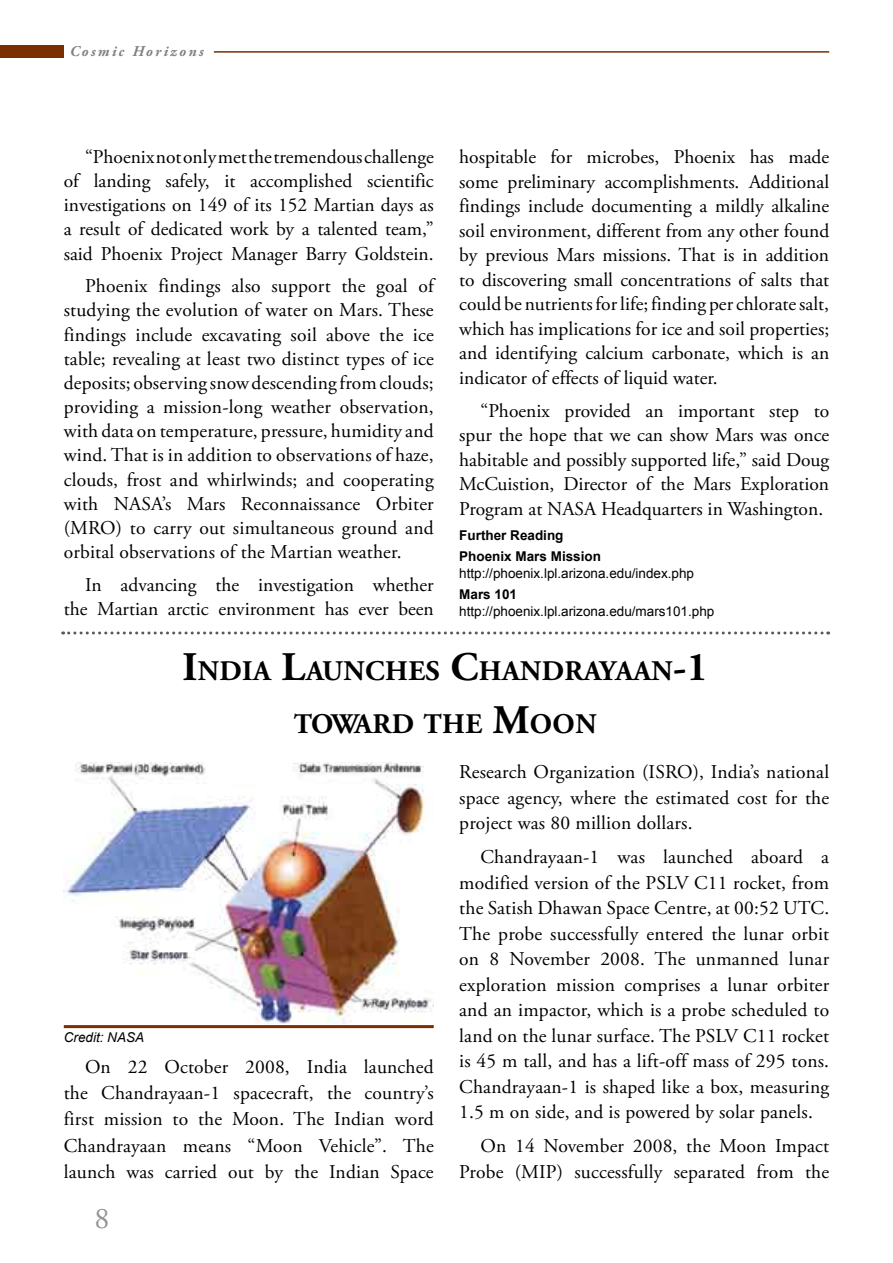
<style>
.page{position:relative;width:893px;height:1263px;background:#fff}
.page>*{position:absolute;margin:0;border:0;box-sizing:border-box;transform-origin:0 0}
.t1{font:30px "Adobe Garamond Pro";color:#939598}
.t2{font:700 28.35px/52.8px "Adobe Garamond Pro";letter-spacing:.015em;color:#000;text-align:center}
.t3{font:19.5px/24.2px "Adobe Garamond Pro";letter-spacing:.005em;color:#000;text-align:justify}
.t4{font:italic 700 15px "Adobe Garamond Pro";letter-spacing:.15em;color:#000}
.t5{font:13.5px "Arial";color:#000}
.t6{font:700 13.5px/21px "Arial";color:#000}
.t7{font:italic 13.5px "Arial";color:#000}
.s1{font-size:40.5px}
</style>
<div class="page">
<div style="left:0;top:46px;width:64px;height:12px;background:#7b2e00"></div>
<hr style="left:214px;top:51px;width:615px;height:2px;background:#7b2e00">
<img style="left:64px;top:762px;width:370px;height:262px">
<hr style="left:64px;top:1025px;width:370px;height:3px;background:#7b2e00">
<svg style="left:63px;top:631px;width:766px;height:3px"></svg>
<p class="t4" style="left:69px;top:43px;width:136px">Cosmic Horizons</p>
<p class="t3" style="left:64px;top:145px;width:371px;text-indent:21px">“Phoenix not only met the tremendous challenge of landing safely, it accomplished scientific investigations on 149 of its 152 Martian days as a result of dedicated work by a talented team,” said Phoenix Project Manager Barry Goldstein.</p>
<p class="t3" style="left:64px;top:275px;width:371px;text-indent:21px">Phoenix findings also support the goal of studying the evolution of water on Mars. These findings include excavating soil above the ice table; revealing at least two distinct types of ice deposits; observing snow descending from clouds; providing a mission-long weather observation, with data on temperature, pressure, humidity and wind. That is in addition to observations of haze, clouds, frost and whirlwinds; and cooperating with NASA’s Mars Reconnaissance Orbiter (MRO) to carry out simultaneous ground and orbital observations of the Martian weather.</p>
<p class="t3" style="left:64px;top:573px;width:371px;text-align:right">In advancing the investigation whether the Martian arctic environment has ever been</p>
<p class="t3" style="left:459px;top:145px;width:371px;line-height:24.6px">hospitable for microbes, Phoenix has made some preliminary accomplishments. Additional findings include documenting a mildly alkaline soil environment, different from any other found by previous Mars missions. That is in addition to discovering small concentrations of salts that could be nutrients for life; finding per chlorate salt, which has implications for ice and soil properties; and identifying calcium carbonate, which is an indicator of effects of liquid water.</p>
<p class="t3" style="left:459px;top:399px;width:371px;line-height:24.6px;text-indent:21px">“Phoenix provided an important step to spur the hope that we can show Mars was once habitable and possibly supported life,” said Doug McCuistion, Director of the Mars Exploration Program at NASA Headquarters in Washington.</p>
<p class="t6" style="left:459px;top:525px;width:143px">Further Reading<br>Phoenix Mars Mission</p>
<p class="t5" style="left:459px;top:564px;width:236px">http://phoenix.lpl.arizona.edu/index.php</p>
<p class="t6" style="left:459px;top:584px;width:59px">Mars 101</p>
<p class="t5" style="left:459px;top:602px;width:257px">http://phoenix.lpl.arizona.edu/mars101.php</p>
<h2 class="t2" style="left:182px;top:645px;width:527px"><span class="s1">I</span>NDIA <span class="s1">L</span>AUNCHES <span class="s1">C</span>HANDRAYAAN<span class="s1">-1<br></span>TOWARD THE <span class="s1">M</span>OON</h2>
<p class="t7" style="left:64px;top:1029px;width:82px">Credit: NASA</p>
<p class="t3" style="left:64px;top:1054px;width:371px;line-height:26.2px;text-indent:21px">On 22 October 2008, India launched the Chandrayaan-1 spacecraft, the country’s first mission to the Moon. The Indian word Chandrayaan means “Moon Vehicle”. The launch was carried out by the Indian Space</p>
<h1 class="t1" style="left:95px;top:1200px;width:16px">8</h1>
<p class="t3" style="left:459px;top:760px;width:371px;line-height:25.5px">Research Organization (ISRO), India’s national space agency, where the estimated cost for the project was 80 million dollars.</p>
<p class="t3" style="left:459px;top:845px;width:371px;line-height:25.5px;text-indent:21px">Chandrayaan-1 was launched aboard a modified version of the PSLV C11 rocket, from the Satish Dhawan Space Centre, at 00:52 UTC.<br>The probe successfully entered the lunar orbit on 8 November 2008. The unmanned lunar exploration mission comprises a lunar orbiter and an impactor, which is a probe scheduled to land on the lunar surface. The PSLV C11 rocket is 45 m tall, and has a lift-off mass of 295 tons.<br>Chandrayaan-1 is shaped like a box, measuring 1.5 m on side, and is powered by solar panels.</p>
<p class="t3" style="left:459px;top:1134px;width:371px;line-height:25.5px;text-align:right">On 14 November 2008, the Moon Impact<br>Probe (MIP) successfully separated from the</p>
</div>
